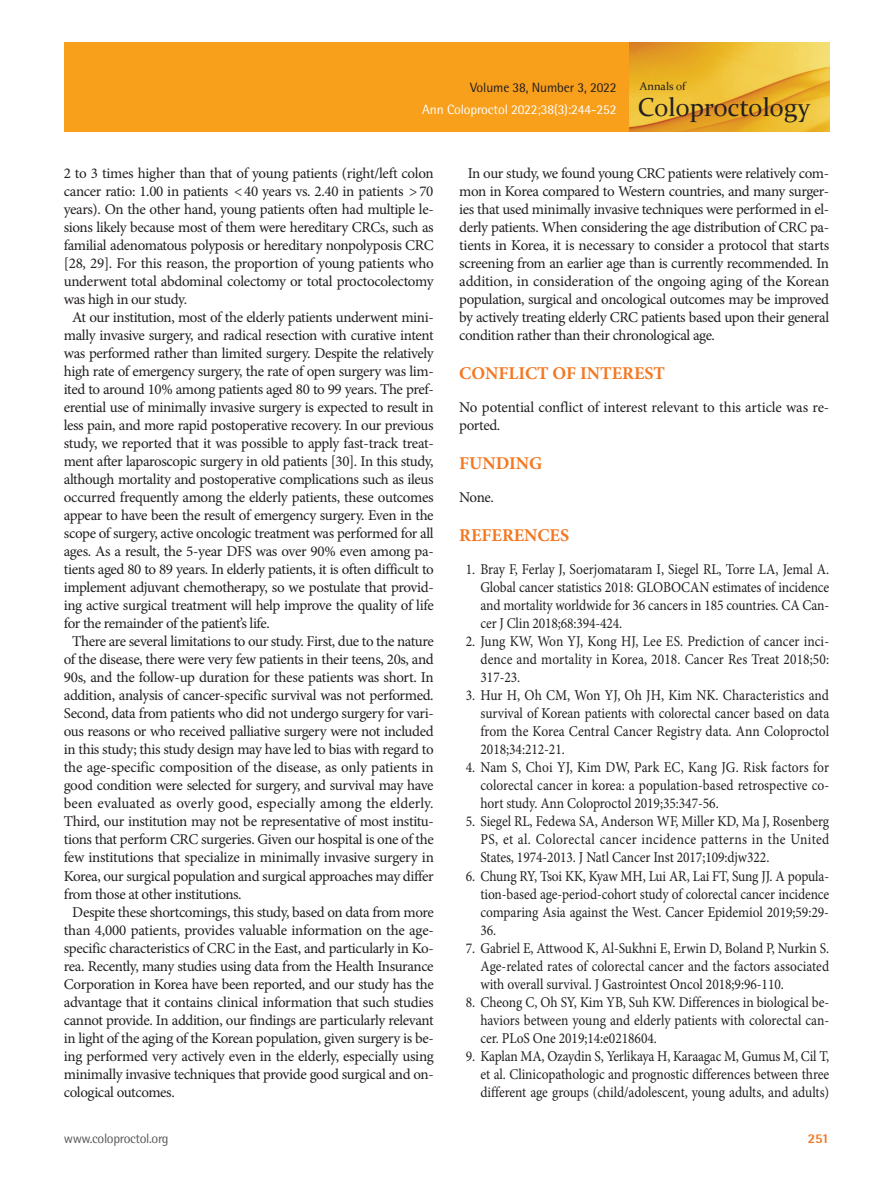
<style>
.page{position:relative;width:893px;height:1191px;background:#fff}
.page>*{position:absolute;margin:0;border:0;box-sizing:border-box;transform-origin:0 0}
.t1{font:25.95px "Constantia";color:#231f20}
.본문제목_대{font:700 18px "Minion Pro";color:#f47721}
.본문{font:15px/18px "Minion Pro";letter-spacing:-.025em;color:#231f20;text-align:justify}
.참고문헌1{font:15px/18px "Minion Pro";letter-spacing:-.005em;color:#231f20;text-align:justify;scale:.9 1}
.본문_앞단락0{font:15px "Minion Pro";color:#231f20}
.t2{font:13.5px "Rotis Semi Sans Std";letter-spacing:-.01em;color:#fff}
.t3{font:13.5px "Rotis Semi Sans Std";letter-spacing:-.01em;color:#231f20}
.t4{font:13.5px "Rotis Semi Sans Std";letter-spacing:-.025em;color:#57585a}
.t5{font:800 13.5px "Rotis Semi Sans Std";color:#f47721}
.t6{font:11.25px "Constantia";color:#231f20}
</style>
<div class="page">
<div style="left:64px;top:43px;width:565px;height:89px;background:#f89f1c"></div>
<img style="left:629px;top:43px;width:200px;height:89px">
<p class="t3" style="left:470px;top:80px;width:148px">Volume 38, Number 3, 2022</p>
<p class="t2" style="left:422px;top:102px;width:196px">Ann Coloproctol 2022;38(3):244-252</p>
<p class="t6" style="left:640px;top:79px;width:47px">Annals of</p>
<h1 class="t1" style="left:638px;top:90px;width:174px">Coloproctology</h1>
<p class="본문" style="left:64px;top:164px;width:372px">2 to 3 times higher than that of young patients (right/left colon cancer ratio: 1.00 in patients &lt; 40 years vs. 2.40 in patients &gt; 70 years). On the other hand, young patients often had multiple le&shy;sions likely because most of them were hereditary CRCs, such as familial adenomatous polyposis or hereditary nonpolyposis CRC [28, 29]. For this reason, the proportion of young patients who underwent total abdominal colectomy or total proctocolectomy was high in our study.</p>
<p class="본문" style="left:64px;top:308px;width:371px;text-indent:9px">At our institution, most of the elderly patients underwent mini&shy;mally invasive surgery, and radical resection with curative intent was performed rather than limited surgery. Despite the relatively high rate of emergency surgery, the rate of open surgery was lim&shy;ited to around 10% among patients aged 80 to 99 years. The pref&shy;erential use of minimally invasive surgery is expected to result in less pain, and more rapid postoperative recovery. In our previous study, we reported that it was possible to apply fast-track treat&shy;ment after laparoscopic surgery in old patients [30]. In this study, although mortality and postoperative complications such as ileus occurred frequently among the elderly patients, these outcomes appear to have been the result of emergency surgery. Even in the scope of surgery, active oncologic treatment was performed for all ages. As a result, the 5-year DFS was over 90% even among pa&shy;tients aged 80 to 89 years. In elderly patients, it is often difficult to implement adjuvant chemotherapy, so we postulate that provid&shy;ing active surgical treatment will help improve the quality of life for the remainder of the patient’s life.</p>
<p class="본문" style="left:64px;top:632px;width:372px;text-indent:9px">There are several limitations to our study. First, due to the nature of the disease, there were very few patients in their teens, 20s, and 90s, and the follow-up duration for these patients was short. In addition, analysis of cancer-specific survival was not performed.<br>Second, data from patients who did not undergo surgery for vari&shy;ous reasons or who received palliative surgery were not included in this study; this study design may have led to bias with regard to the age-specific composition of the disease, as only patients in good condition were selected for surgery, and survival may have been evaluated as overly good, especially among the elderly.<br>Third, our institution may not be representative of most institu&shy;tions that perform CRC surgeries. Given our hospital is one of the few institutions that specialize in minimally invasive surgery in Korea, our surgical population and surgical approaches may differ from those at other institutions.</p>
<p class="본문" style="left:64px;top:902px;width:372px;text-indent:9px">Despite these shortcomings, this study, based on data from more than 4,000 patients, provides valuable information on the age&shy;specific characteristics of CRC in the East, and particularly in Ko&shy;rea. Recently, many studies using data from the Health Insurance Corporation in Korea have been reported, and our study has the advantage that it contains clinical information that such studies cannot provide. In addition, our findings are particularly relevant in light of the aging of the Korean population, given surgery is be&shy;ing performed very actively even in the elderly, especially using minimally invasive techniques that provide good surgical and on&shy;cological outcomes.</p>
<p class="t4" style="left:64px;top:1130px;width:106px">www.coloproctol.org</p>
<p class="본문" style="left:459px;top:164px;width:372px;text-indent:9px">In our study, we found young CRC patients were relatively com&shy;mon in Korea compared to Western countries, and many surger&shy;ies that used minimally invasive techniques were performed in el&shy;derly patients. When considering the age distribution of CRC pa&shy;tients in Korea, it is necessary to consider a protocol that starts screening from an earlier age than is currently recommended. In addition, in consideration of the ongoing aging of the Korean population, surgical and oncological outcomes may be improved by actively treating elderly CRC patients based upon their general condition rather than their chronological age.</p>
<p class="본문제목_대" style="left:459px;top:360px;width:207px">CONFLICT OF INTEREST</p>
<p class="본문" style="left:459px;top:398px;width:371px">No potential conflict of interest relevant to this article was re&shy;ported.</p>
<p class="본문제목_대" style="left:459px;top:450px;width:84px">FUNDING</p>
<p class="본문_앞단락0" style="left:459px;top:487px;width:36px">None.</p>
<p class="본문제목_대" style="left:459px;top:522px;width:111px">REFERENCES</p>
<p class="참고문헌1" style="left:480px;top:560px;width:389px;text-indent:-15px">1. Bray F, Ferlay J, Soerjomataram I, Siegel RL, Torre LA, Jemal A.<br>Global cancer statistics 2018: GLOBOCAN estimates of incidence and mortality worldwide for 36 cancers in 185 countries. CA Can&shy;cer J Clin 2018;68:394-424.</p>
<p class="참고문헌1" style="left:480px;top:632px;width:389px;text-indent:-15px">2. Jung KW, Won YJ, Kong HJ, Lee ES. Prediction of cancer inci&shy;dence and mortality in Korea, 2018. Cancer Res Treat 2018;50:<br>317-23.</p>
<p class="참고문헌1" style="left:480px;top:686px;width:389px;text-indent:-15px">3. Hur H, Oh CM, Won YJ, Oh JH, Kim NK. Characteristics and survival of Korean patients with colorectal cancer based on data from the Korea Central Cancer Registry data. Ann Coloproctol 2018;34:212-21.</p>
<p class="참고문헌1" style="left:480px;top:758px;width:389px;text-indent:-15px">4. Nam S, Choi YJ, Kim DW, Park EC, Kang JG. Risk factors for colorectal cancer in korea: a population-based retrospective co&shy;hort study. Ann Coloproctol 2019;35:347-56.</p>
<p class="참고문헌1" style="left:480px;top:812px;width:389px;text-indent:-15px">5. Siegel RL, Fedewa SA, Anderson WF, Miller KD, Ma J, Rosenberg PS, et al. Colorectal cancer incidence patterns in the United States, 1974-2013. J Natl Cancer Inst 2017;109:djw322.</p>
<p class="참고문헌1" style="left:480px;top:866px;width:389px;text-indent:-15px">6. Chung RY, Tsoi KK, Kyaw MH, Lui AR, Lai FT, Sung JJ. A popula&shy;tion-based age-period-cohort study of colorectal cancer incidence comparing Asia against the West. Cancer Epidemiol 2019;59:29- 36.</p>
<p class="참고문헌1" style="left:480px;top:938px;width:389px;text-indent:-15px">7. Gabriel E, Attwood K, Al-Sukhni E, Erwin D, Boland P, Nurkin S.<br>Age-related rates of colorectal cancer and the factors associated with overall survival. J Gastrointest Oncol 2018;9:96-110.</p>
<p class="참고문헌1" style="left:480px;top:992px;width:389px;text-indent:-15px">8. Cheong C, Oh SY, Kim YB, Suh KW. Differences in biological be&shy;haviors between young and elderly patients with colorectal can&shy;cer. PLoS One 2019;14:e0218604.</p>
<p class="참고문헌1" style="left:480px;top:1046px;width:389px;text-indent:-15px">9. Kaplan MA, Ozaydin S, Yerlikaya H, Karaagac M, Gumus M, Cil T, et al. Clinicopathologic and prognostic differences between three different age groups (child/adolescent, young adults, and adults)</p>
<p class="t5" style="left:808px;top:1129px;width:23px">251</p>
</div>
